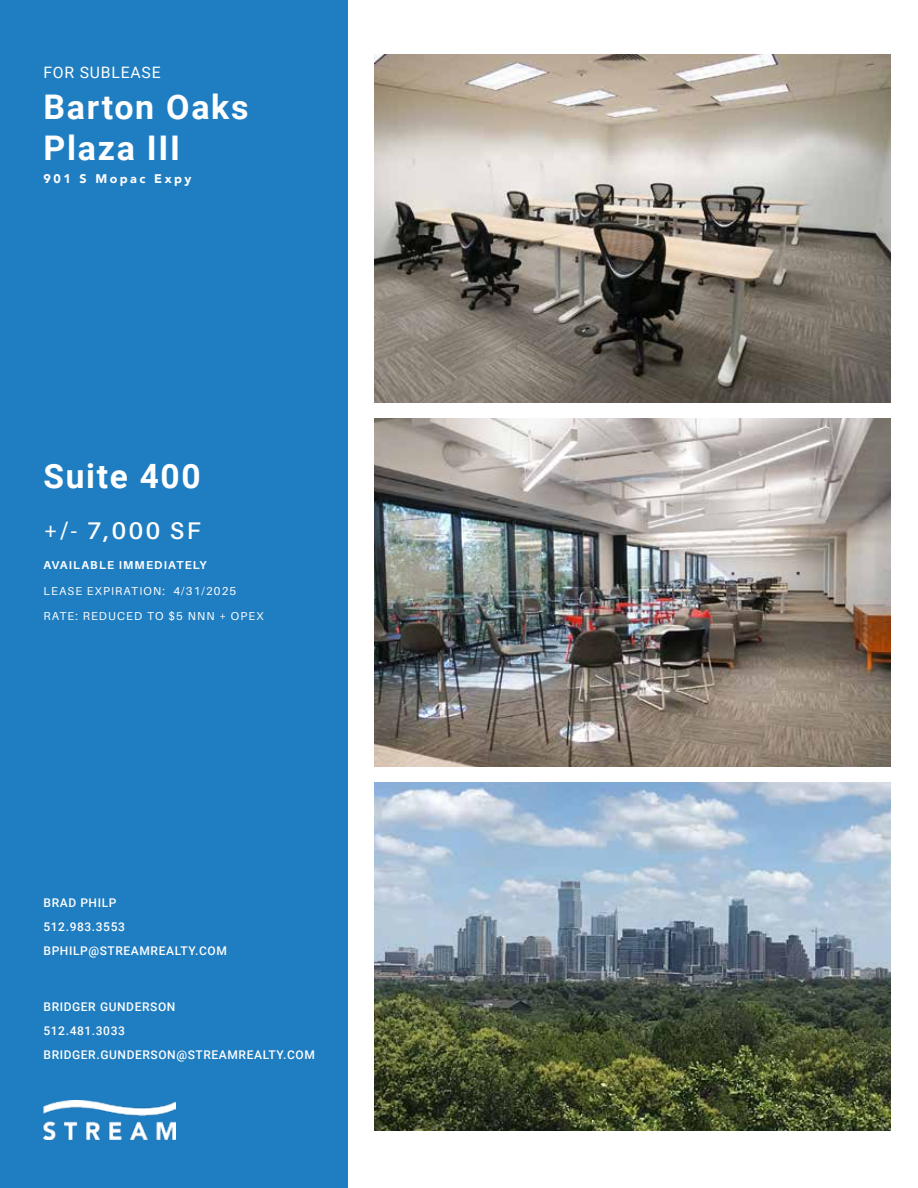
<style>
.page{position:relative;width:918px;height:1188px;background:#fff}
.page>*{position:absolute;margin:0;border:0;box-sizing:border-box;transform-origin:0 0}
.t1{font:700 34.05px/41px "Roboto";letter-spacing:.05em;color:#fefefe}
.t2{font:700 33.6px "Roboto";letter-spacing:.05em;color:#fff}
.t3{font:600 24.15px "Aileron";color:#fff}
.t4{font:15.75px "Roboto";letter-spacing:.05em;color:#fefefe}
.t5{font:900 12.6px "Avenir";letter-spacing:.2em;color:#fefefe}
.t6{font:500 12px/24px "Roboto";letter-spacing:.05em;color:#fefefe}
.t7{font:11.55px/25.2px "Aileron";letter-spacing:.1em;color:#fff}
.t8{font:700 11.55px "Aileron";letter-spacing:.1em;color:#fff}
</style>
<div class="page">
<img style="left:374px;top:418px;width:516px;height:349px">
<img style="left:374px;top:782px;width:516px;height:349px">
<img style="left:374px;top:54px;width:516px;height:349px">
<div style="left:0;top:0;width:347px;height:1188px;background:#1f7dc1"></div>
<img style="left:44px;top:1101px;width:132px;height:38px">
<h3 class="t4" style="left:44px;top:61px;width:119px">FOR SUBLEASE</h3>
<h1 class="t1" style="left:44px;top:85px;width:207px">Barton Oaks<br>Plaza III</h1>
<p class="t5" style="left:44px;top:168px;width:150px">901 S Mopac Expy</p>
<h2 class="t2" style="left:44px;top:452px;width:159px">Suite 400</h2>
<h3 class="t3" style="left:44px;top:518px;width:159px">+/- 7,000 SF</h3>
<p class="t8" style="left:44px;top:558px;width:165px">AVAILABLE IMMEDIATELY</p>
<p class="t7" style="left:44px;top:579px;width:222px">LEASE EXPIRATION: 4/31/2025<br>RATE: REDUCED TO $5 NNN + OPEX</p>
<p class="t6" style="left:44px;top:891px;width:185px">BRAD PHILP<br>512.983.3553<br>BPHILP@STREAMREALTY.COM</p>
<p class="t6" style="left:44px;top:994px;width:273px">BRIDGER GUNDERSON<br>512.481.3033<br>BRIDGER.GUNDERSON@STREAMREALTY.COM</p>
</div>
